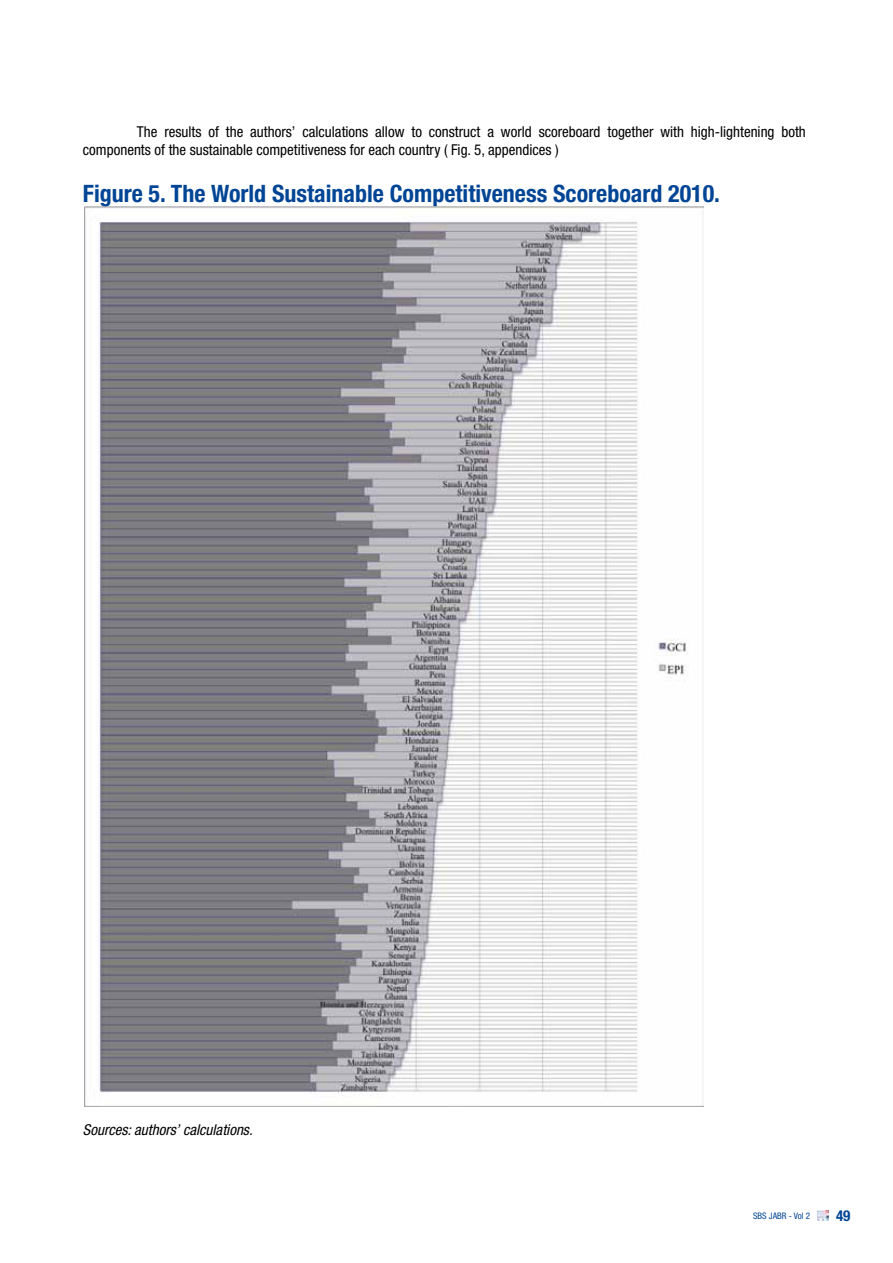
<style>
.page{position:relative;width:893px;height:1263px;background:#fff}
.page>*{position:absolute;margin:0;border:0;box-sizing:border-box;transform-origin:0 0}
.t1{font:700 condensed 24px "Helvetica Neue LT Std";color:#004595}
.t2{font:condensed 15px/18px "Helvetica Neue LT Std";color:#000}
.t3{font:italic condensed 15px "Helvetica Neue LT Std";color:#000}
.t4{font:700 condensed 15px "Helvetica Neue LT Std";color:#004595}
.t5{font:condensed 9px "Helvetica Neue LT Std";color:#004595}
</style>
<div class="page">
<svg style="left:817px;top:1210px;width:11px;height:11px"></svg>
<img style="left:85px;top:207px;width:619px;height:899px">
<p class="t2" style="left:83px;top:123px;width:724px;text-indent:54px">The results of the authors’ calculations allow to construct a world scoreboard together with high-lightening both components of the sustainable competitiveness for each country ( Fig. 5, appendices )</p>
<h1 class="t1" style="left:83px;top:179px;width:639px">Figure 5. The World Sustainable Competitiveness Scoreboard 2010.</h1>
<p class="t3" style="left:83px;top:1121px;width:171px">Sources: authors’ calculations.</p>
<p class="t5" style="left:753px;top:1211px;width:58px">SBS JABR - Vol 2</p>
<p class="t4" style="left:836px;top:1207px;width:16px">49</p>
</div>
